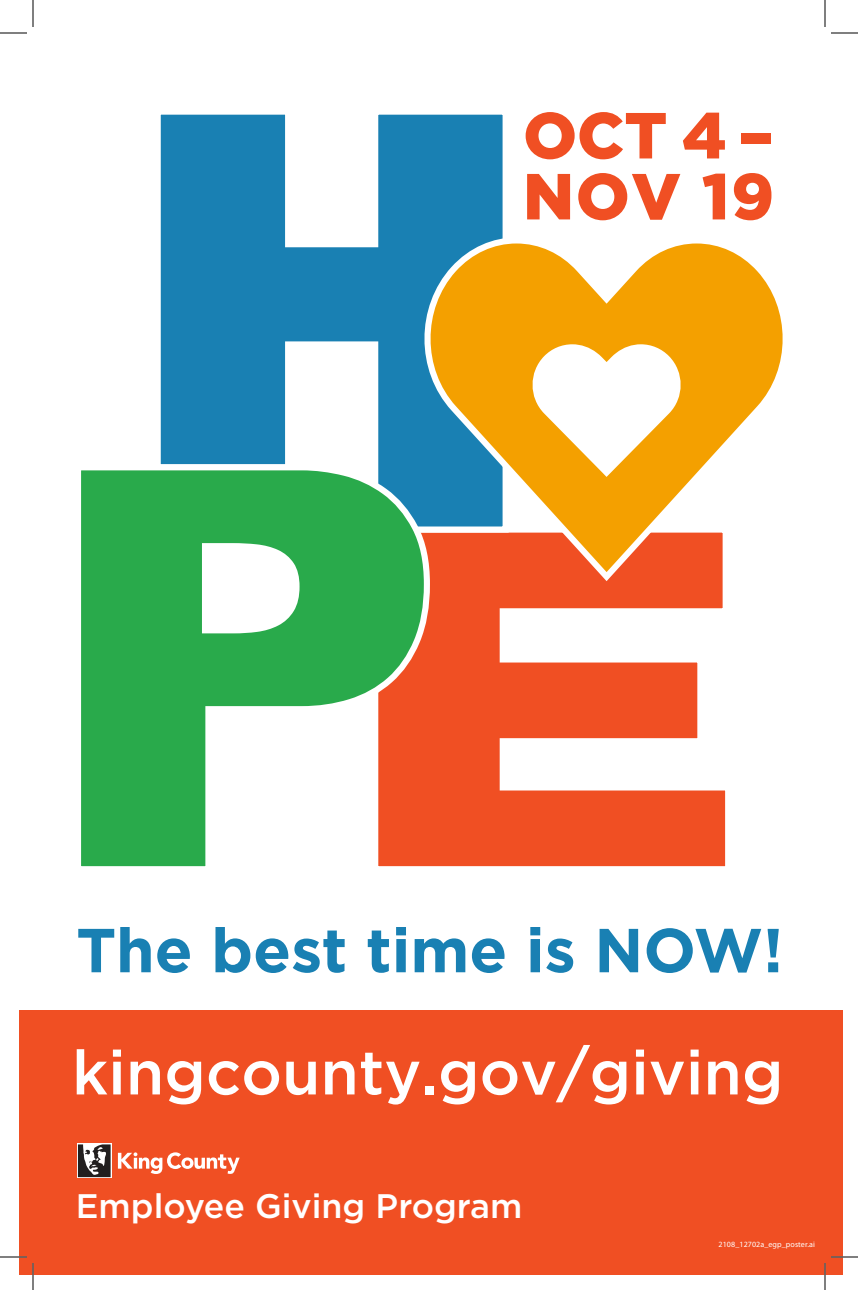
<style>
.page{position:relative;width:858px;height:1290px;background:#fff}
.page>*{position:absolute;margin:0;border:0;box-sizing:border-box;transform-origin:0 0}
.t1{font:900 65px/61px "Gotham";letter-spacing:.025em;color:#f04f23}
.t2{font:500 62px "Gotham";color:#fff}
.t3{font:700 62px "Gotham";color:#1980b3}
.t4{font:500 34px "Gotham";color:#fff}
.t5{font:8px "Myriad Pro";letter-spacing:.01em;color:#fff}
</style>
<div class="page">
<div style="left:19px;top:1011px;width:824px;height:264px;background:#f04f23"></div>
<svg style="left:433px;top:581px;width:293px;height:286px"></svg>
<svg style="left:160px;top:114px;width:343px;height:347px"></svg>
<svg style="left:81px;top:461px;width:352px;height:406px"></svg>
<svg style="left:415px;top:237px;width:368px;height:344px"></svg>
<svg style="left:77px;top:1143px;width:34px;height:35px"></svg>
<svg style="left:78px;top:1144px;width:33px;height:33px"></svg>
<svg style="left:118px;top:1152px;width:122px;height:22px"></svg>
<hr style="left:0;top:1256px;width:27px;height:2px;background:#fff">
<hr style="left:831px;top:1256px;width:27px;height:2px;background:#fff">
<hr style="left:32px;top:1263px;width:2px;height:27px;background:#fff">
<hr style="left:824px;top:1263px;width:2px;height:27px;background:#fff">
<svg style="left:0;top:33px;width:27px;height:1px"></svg>
<svg style="left:831px;top:33px;width:27px;height:1px"></svg>
<svg style="left:0;top:1257px;width:27px;height:1px"></svg>
<svg style="left:33px;top:0;width:1px;height:27px"></svg>
<svg style="left:33px;top:1263px;width:1px;height:27px"></svg>
<svg style="left:825px;top:0;width:1px;height:27px"></svg>
<svg style="left:825px;top:1257px;width:33px;height:33px"></svg>
<h1 class="t1" style="left:523px;top:104px;width:253px">OCT 4 –<br>NOV 19</h1>
<h2 class="t3" style="left:76px;top:909px;width:709px">The best time is NOW!</h2>
<h2 class="t2" style="left:72px;top:1032px;width:713px">kingcounty.gov/giving</h2>
<h3 class="t4" style="left:76px;top:1184px;width:448px">Employee Giving Program</h3>
<p class="t5" style="left:719px;top:1240px;width:98px">2108_12702a_egp_poster.ai</p>
</div>
